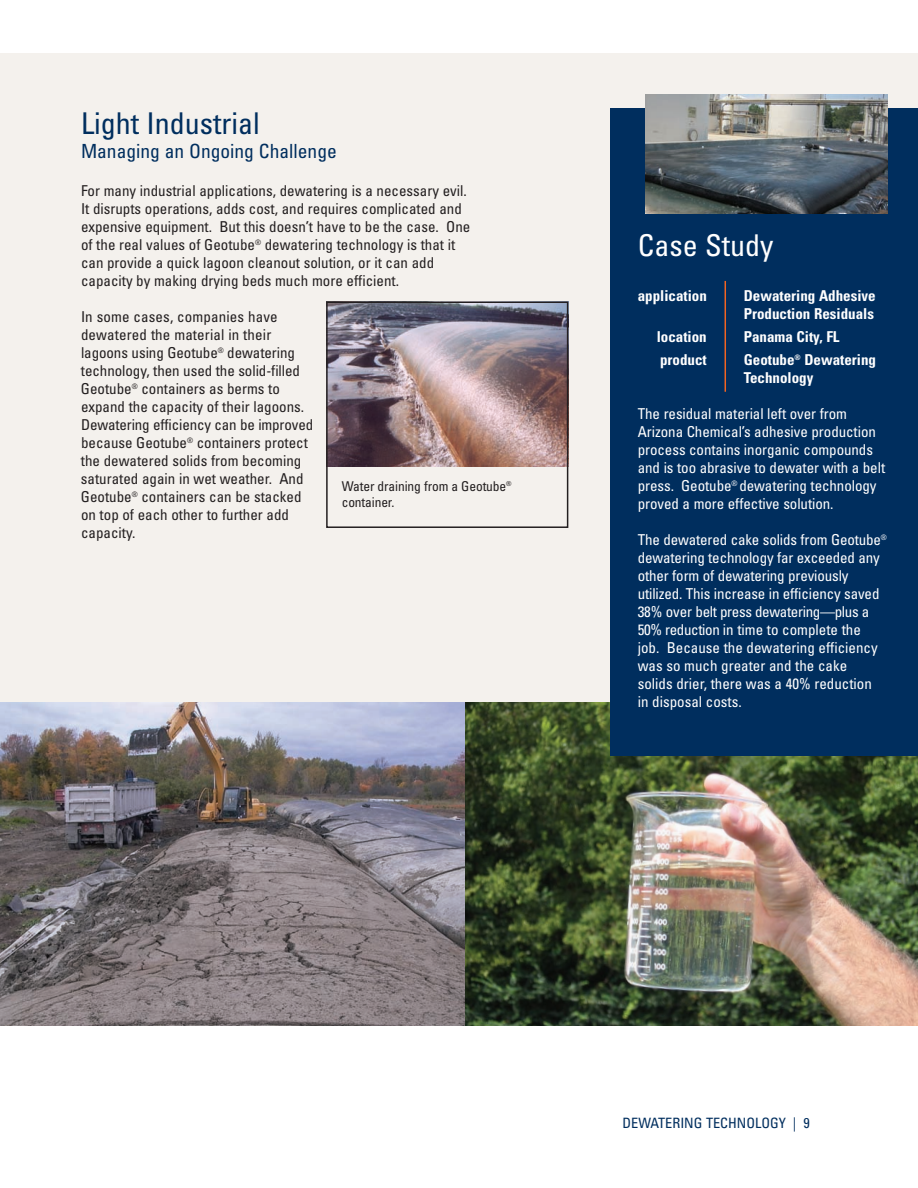
<style>
.page{position:relative;width:918px;height:1188px;background:#fff}
.page>*{position:absolute;margin:0;border:0;box-sizing:border-box;transform-origin:0 0}
.t1{font:condensed 30px "Univers LT";color:#002e5e}
.t2{font:condensed 30px "Univers LT";color:#fff}
.t3{font:condensed 19.5px "Univers LT";color:#002e5e}
.t4{font:condensed 15px/18px "Univers LT";color:#231f20}
.t5{font:condensed 15px/18px "Univers LT";letter-spacing:-.005em;color:#fff}
.t6{font:700 condensed 15px/18px "Univers LT";color:#fff}
.t7{font:condensed 14.25px "Univers LT";color:#002e5e}
.t8{font:condensed 13.5px/16.2px "Univers LT";letter-spacing:-.01em;color:#231f20}
</style>
<div class="page">
<div style="left:0;top:53px;width:918px;height:659px;background:#f4f1ed"></div>
<img style="left:0;top:702px;width:918px;height:324px">
<div style="left:610px;top:108px;width:308px;height:648px;background:#002e5e"></div>
<img style="left:646px;top:94px;width:242px;height:120px">
<hr style="left:725px;top:281px;width:1px;height:111px;background:#f36421">
<img style="left:329px;top:304px;width:236px;height:162px">
<div style="left:326px;top:301px;width:242px;height:227px;border:2px solid #231f20"></div>
<h1 class="t1" style="left:81px;top:112px;width:180px">Light Industrial</h1>
<h2 class="t3" style="left:81px;top:143px;width:257px">Managing an Ongoing Challenge</h2>
<p class="t4" style="left:81px;top:183px;width:391px">For many industrial applications, dewatering is a necessary evil.<br>It disrupts operations, adds cost, and requires complicated and expensive equipment. But this doesn’t have to be the case. One of the real values of Geotube<sup>®</sup> dewatering technology is that it can provide a quick lagoon cleanout solution, or it can add capacity by making drying beds much more efficient.</p>
<p class="t4" style="left:81px;top:309px;width:234px">In some cases, companies have dewatered the material in their lagoons using Geotube<sup>®</sup> dewatering technology, then used the solid-filled Geotube<sup>®</sup> containers as berms to expand the capacity of their lagoons.<br>Dewatering efficiency can be improved because Geotube<sup>®</sup> containers protect the dewatered solids from becoming saturated again in wet weather. And Geotube<sup>®</sup> containers can be stacked on top of each other to further add capacity.</p>
<p class="t8" style="left:342px;top:479px;width:171px">Water draining from a Geotube<sup>® </sup>container.</p>
<h1 class="t2" style="left:638px;top:235px;width:137px">Case Study</h1>
<p class="t6" style="left:638px;top:288px;width:71px">application</p>
<p class="t6" style="left:744px;top:288px;width:133px">Dewatering Adhesive<br>Production Residuals</p>
<p class="t6" style="left:657px;top:329px;width:52px">location</p>
<p class="t6" style="left:744px;top:329px;width:97px">Panama City, FL</p>
<p class="t6" style="left:660px;top:352px;width:48px">product</p>
<p class="t6" style="left:744px;top:352px;width:134px">Geotube<sup>®</sup> Dewatering<br>Technology</p>
<p class="t5" style="left:638px;top:406px;width:249px">The residual material left over from Arizona Chemical’s adhesive production process contains inorganic compounds and is too abrasive to dewater with a belt press. Geotube<sup>®</sup> dewatering technology proved a more effective solution.</p>
<p class="t5" style="left:638px;top:532px;width:251px">The dewatered cake solids from Geotube<sup>® </sup>dewatering technology far exceeded any other form of dewatering previously utilized. This increase in efficiency saved 38% over belt press dewatering—plus a 50% reduction in time to complete the<br>job. Because the dewatering efficiency was so much greater and the cake<br>solids drier, there was a 40% reduction<br>in disposal costs.</p>
<p class="t7" style="left:623px;top:1118px;width:189px">DEWATERING TECHNOLOGY | 9</p>
</div>
